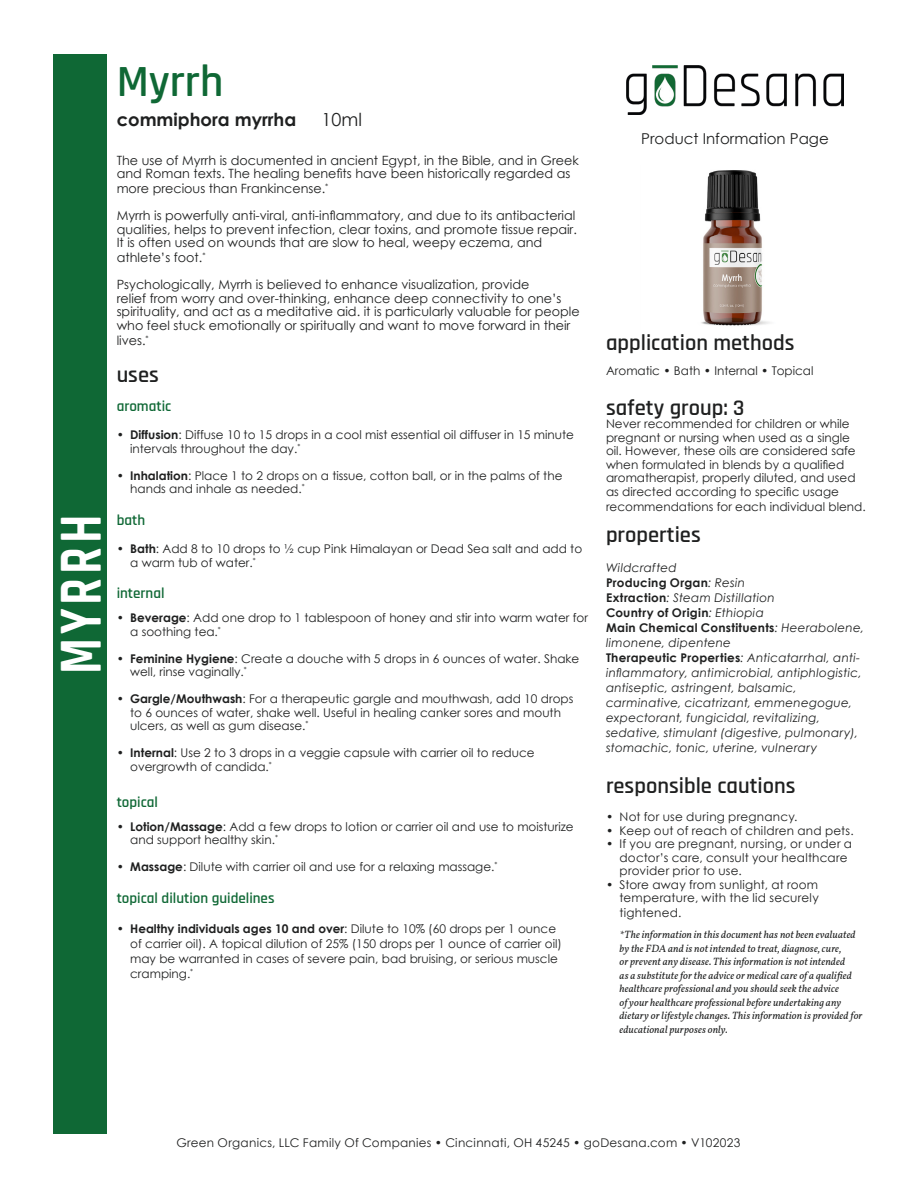
<style>
.page{position:relative;width:918px;height:1188px;background:#fff}
.page>*{position:absolute;margin:0;border:0;box-sizing:border-box;transform-origin:0 0}
.t1{font:700 61.8px "Rajdhani";letter-spacing:.075em;color:#fff;scale:.8 1}
.t2{font:600 45px "Rajdhani";color:#0f6835}
.t3{font:600 22.5px "Rajdhani";color:#1f2020}
.t4{font:700 18px "Century Gothic";color:#1f2020}
.t5{font:18px "Century Gothic";color:#1f2020}
.t6{font:600 15px "Rajdhani";color:#0f6835}
.t7{font:15px "Century Gothic";color:#1f2020}
.t8{font:12.75px/13.5px "Century Gothic";color:#1f2020}
.Paragraph_Style{font:12px/13.5px "Century Gothic";color:#1f2020}
.Paragraph_Style-2{font:italic 12px/15px "Century Gothic";letter-spacing:.025em;color:#1f2020}
.Paragraph_Style-3{font:12px/13.5px "Century Gothic";letter-spacing:.02em;color:#1f2020}
.Paragraph_Style-4{font:700 12px "Century Gothic";letter-spacing:.02em;color:#1f2020}
.t9{font:italic 10.5px/13.5px "Vollkorn";letter-spacing:.01em;color:#1f2020}
.s1{font-weight:700}
.s2{font-weight:400;font-style:italic}
.s3{font-weight:700;font-style:normal}
</style>
<div class="page">
<div style="left:53px;top:54px;width:54px;height:1080px;background:#0f6835"></div>
<img style="left:701px;top:170px;width:69px;height:156px">
<img style="left:627px;top:66px;width:216px;height:49px">
<p class="t1" style="left:43px;top:674px;width:200px;rotate:-90deg">MYRRH</p>
<p class="t2" style="left:117px;top:55px;width:108px">Myrrh</p>
<p class="t4" style="left:117px;top:106px;width:181px">commiphora myrrha</p>
<p class="t5" style="left:322px;top:107px;width:42px">10ml</p>
<p class="t8" style="left:117px;top:153px;width:464px">The use of Myrrh is documented in ancient Egypt, in the Bible, and in Greek and Roman texts. The healing benefits have been historically regarded as</p>
<p class="t8" style="left:117px;top:175px;width:460px;line-height:27px">more precious than Frankincense.<sup>*<br></sup>Myrrh is powerfully anti-viral, anti-inflammatory, and due to its antibacterial</p>
<p class="t8" style="left:117px;top:222px;width:462px">qualities, helps to prevent infection, clear toxins, and promote tissue repair.<br>It is often used on wounds that are slow to heal, weepy eczema, and</p>
<p class="t8" style="left:117px;top:251px;width:90px">athlete’s foot.<sup>*</sup></p>
<p class="t8" style="left:117px;top:278px;width:465px">Psychologically, Myrrh is believed to enhance visualization, provide<br>relief from worry and over-thinking, enhance deep connectivity to one’s spirituality, and act as a meditative aid. it is particularly valuable for people who feel stuck emotionally or spiritually and want to move forward in their</p>
<p class="t8" style="left:117px;top:333px;width:34px">lives.<sup>*</sup></p>
<p class="t3" style="left:117px;top:362px;width:44px">uses</p>
<p class="t6" style="left:117px;top:397px;width:56px">aromatic</p>
<p class="Paragraph_Style" style="left:130px;top:428px;width:445px;text-indent:-14px"><span class="s1">• Diffusion</span>: Diffuse 10 to 15 drops in a cool mist essential oil diffuser in 15 minute intervals throughout the day.<sup>*</sup></p>
<p class="Paragraph_Style" style="left:130px;top:469px;width:434px;text-indent:-14px"><span class="s1">• Inhalation</span>: Place 1 to 2 drops on a tissue, cotton ball, or in the palms of the hands and inhale as needed.<sup>*</sup></p>
<p class="t6" style="left:117px;top:511px;width:30px">bath</p>
<p class="Paragraph_Style" style="left:130px;top:542px;width:454px;text-indent:-14px"><span class="s1">• Bath</span>: Add 8 to 10 drops to ½ cup Pink Himalayan or Dead Sea salt and add to a warm tub of water.<sup>*</sup></p>
<p class="t6" style="left:117px;top:585px;width:49px">internal</p>
<p class="Paragraph_Style" style="left:130px;top:611px;width:459px;text-indent:-14px"><span class="s1">• Beverage</span>: Add one drop to 1 tablespoon of honey and stir into warm water for a soothing tea.<sup>*</sup></p>
<p class="Paragraph_Style" style="left:130px;top:652px;width:451px;text-indent:-14px"><span class="s1">• Feminine Hygiene</span>: Create a douche with 5 drops in 6 ounces of water. Shake well, rinse vaginally.<sup>*</sup></p>
<p class="Paragraph_Style" style="left:130px;top:692px;width:445px;text-indent:-14px"><span class="s1">• Gargle/Mouthwash</span>: For a therapeutic gargle and mouthwash, add 10 drops to 6 ounces of water, shake well. Useful in healing canker sores and mouth ulcers, as well as gum disease.<sup>*</sup></p>
<p class="Paragraph_Style" style="left:130px;top:746px;width:406px;text-indent:-14px"><span class="s1">• Internal</span>: Use 2 to 3 drops in a veggie capsule with carrier oil to reduce overgrowth of candida.<sup>*</sup></p>
<p class="t6" style="left:117px;top:793px;width:43px">topical</p>
<p class="Paragraph_Style" style="left:130px;top:820px;width:445px;text-indent:-14px"><span class="s1">• Lotion/Massage</span>: Add a few drops to lotion or carrier oil and use to moisturize and support healthy skin.<sup>*</sup></p>
<p class="Paragraph_Style" style="left:117px;top:860px;width:382px"><span class="s1">• Massage</span>: Dilute with carrier oil and use for a relaxing massage.<sup>*</sup></p>
<p class="t6" style="left:117px;top:889px;width:159px">topical dilution guidelines</p>
<p class="Paragraph_Style" style="left:130px;top:921px;width:433px;line-height:15px;text-indent:-14px"><span class="s1">• Healthy individuals ages 10 and over</span>: Dilute to 10% (60 drops per 1 ounce of carrier oil). A topical dilution of 25% (150 drops per 1 ounce of carrier oil) may be warranted in cases of severe pain, bad bruising, or serious muscle cramping.<sup>*</sup></p>
<p class="t7" style="left:641px;top:128px;width:189px">Product Information Page</p>
<p class="t3" style="left:606px;top:330px;width:190px">application methods</p>
<p class="Paragraph_Style" style="left:606px;top:364px;width:209px">Aromatic • Bath • Internal • Topical</p>
<p class="t3" style="left:606px;top:394px;width:140px">safety group: 3</p>
<p class="Paragraph_Style" style="left:606px;top:417px;width:251px">Never recommended for children or while pregnant or nursing when used as a single oil. However, these oils are considered safe when formulated in blends by a qualified aromatherapist, properly diluted, and used as directed according to specific usage</p>
<p class="Paragraph_Style" style="left:606px;top:500px;width:261px">recommendations for each individual blend.</p>
<p class="t3" style="left:606px;top:522px;width:96px">properties</p>
<p class="Paragraph_Style-2" style="left:606px;top:560px;width:72px">Wildcrafted</p>
<p class="Paragraph_Style-4" style="left:606px;top:574px;width:141px">Producing Organ<span class="s2">: Resin</span></p>
<p class="Paragraph_Style-2" style="left:606px;top:590px;width:170px"><span class="s3">Extraction</span>: Steam Distillation</p>
<p class="Paragraph_Style-4" style="left:606px;top:604px;width:159px">Country of Origin<span class="s2">: Ethiopia</span></p>
<p class="Paragraph_Style-2" style="left:606px;top:620px;width:260px"><span class="s3">Main Chemical Constituents</span>: Heerabolene, limonene, dipentene</p>
<p class="Paragraph_Style-2" style="left:606px;top:650px;width:257px"><span class="s3">Therapeutic Properties</span>: Anticatarrhal, anti&shy;inflammatory, antimicrobial, antiphlogistic, antiseptic, astringent, balsamic, carminative, cicatrizant, emmenegogue, expectorant, fungicidal, revitalizing, sedative, stimulant (digestive, pulmonary), stomachic, tonic, uterine, vulnerary</p>
<p class="t3" style="left:606px;top:772px;width:191px">responsible cautions</p>
<p class="Paragraph_Style-3" style="left:606px;top:810px;width:193px">• Not for use during pregnancy.</p>
<p class="Paragraph_Style-3" style="left:606px;top:823px;width:249px">• Keep out of reach of children and pets.</p>
<p class="Paragraph_Style-3" style="left:620px;top:837px;width:234px;text-indent:-14px">• If you are pregnant, nursing, or under a doctor’s care, consult your healthcare provider prior to use.</p>
<p class="Paragraph_Style-3" style="left:606px;top:877px;width:214px;text-align:right">• Store away from sunlight, at room temperature, with the lid securely</p>
<p class="Paragraph_Style-3" style="left:620px;top:906px;width:64px">tightened.</p>
<p class="t9" style="left:620px;top:927px;width:245px">*The information in this document has not been evaluated by the FDA and is not intended to treat, diagnose, cure,<br>or prevent any disease. This information is not intended<br>as a substitute for the advice or medical care of a qualified healthcare professional and you should seek the advice<br>of your healthcare professional before undertaking any dietary or lifestyle changes. This information is provided for educational purposes only.</p>
<p class="Paragraph_Style-3" style="left:176px;top:1136px;width:566px">Green Organics, LLC Family Of Companies • Cincinnati, OH 45245 • goDesana.com • V102023</p>
</div>
